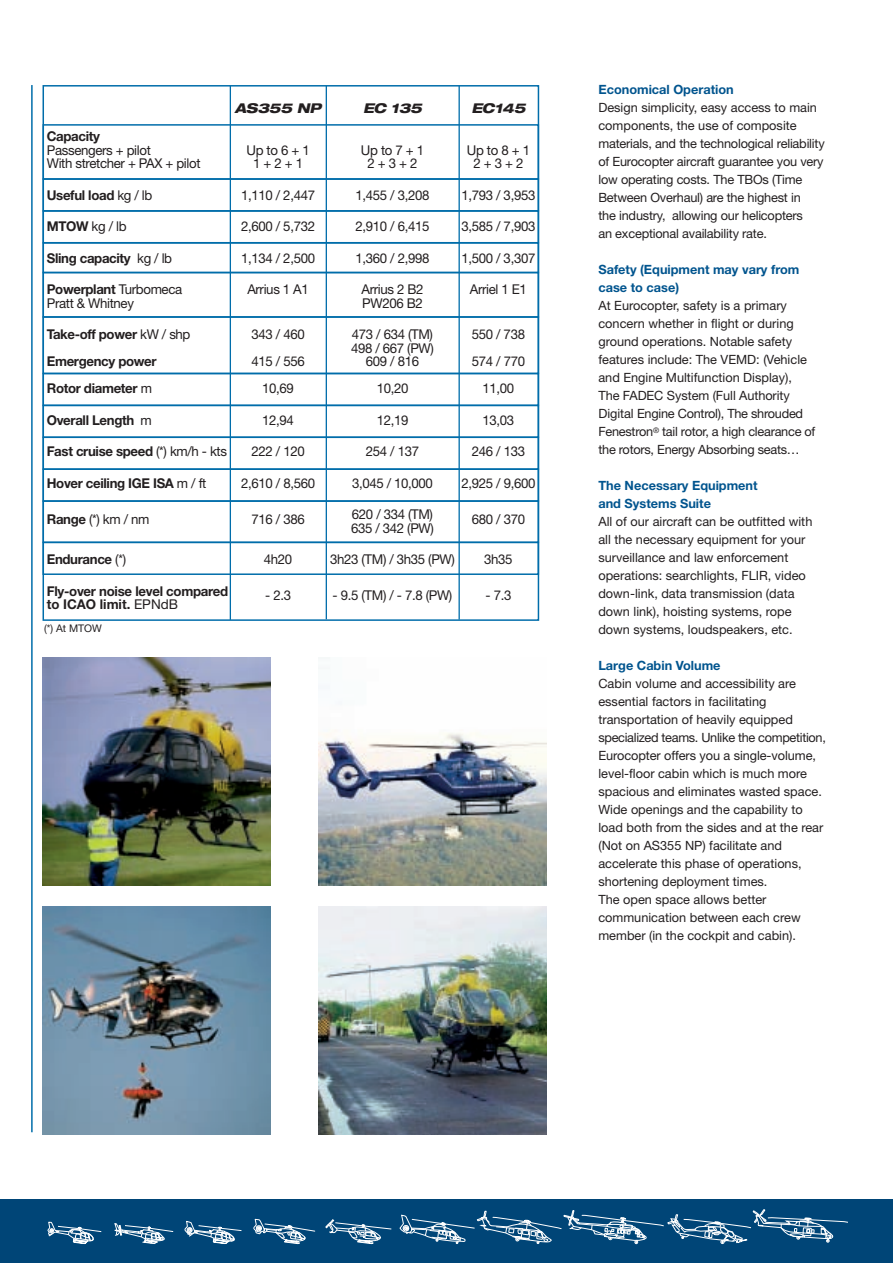
<style>
.page{position:relative;width:893px;height:1263px;background:#fff}
.page>*{position:absolute;margin:0;border:0;box-sizing:border-box;transform-origin:0 0}
.t1{font:13.5px "Helvetica Neue";letter-spacing:-.025em;color:#231f20}
.t2{font:700 13.5px "Helvetica Neue";letter-spacing:-.025em;color:#231f20}
.t3{font:italic 800 expanded 13.5px "Helvetica Neue";letter-spacing:-.02em;color:#231f20}
.t4{font:700 13.5px "Helvetica Neue";color:#231f20}
.t5{font:12.75px/18px "Helvetica Neue";color:#231f20}
.t6{font:700 12.75px/18px "Helvetica Neue";color:#00548e}
.t7{font:10.5px "Helvetica Neue";color:#231f20}
.s1{font-weight:400}
.s2{font-weight:700}
</style>
<div class="page">
<div style="left:0;top:1199px;width:893px;height:64px;background:#004577"></div>
<svg style="left:400px;top:1209px;width:448px;height:36px"></svg>
<svg style="left:325px;top:1219px;width:67px;height:25px"></svg>
<svg style="left:253px;top:1219px;width:62px;height:25px"></svg>
<svg style="left:184px;top:1221px;width:58px;height:23px"></svg>
<svg style="left:114px;top:1223px;width:60px;height:21px"></svg>
<svg style="left:48px;top:1222px;width:54px;height:22px"></svg>
<hr style="left:230px;top:86px;width:1px;height:534px;background:#006daa">
<hr style="left:326px;top:86px;width:1px;height:533px;background:#006daa">
<hr style="left:458px;top:86px;width:2px;height:534px;background:#006daa">
<div style="left:43px;top:124px;width:496px;height:56px;border:2px solid #006daa"></div>
<div style="left:43px;top:178px;width:496px;height:34px;border:2px solid #006daa"></div>
<div style="left:43px;top:210px;width:496px;height:33px;border:2px solid #006daa"></div>
<div style="left:43px;top:242px;width:496px;height:31px;border:2px solid #006daa"></div>
<div style="left:43px;top:272px;width:496px;height:46px;border:2px solid #006daa"></div>
<div style="left:43px;top:316px;width:496px;height:58px;border:2px solid #006daa"></div>
<div style="left:43px;top:373px;width:496px;height:33px;border:2px solid #006daa"></div>
<div style="left:43px;top:405px;width:496px;height:33px;border:2px solid #006daa"></div>
<div style="left:43px;top:437px;width:496px;height:33px;border:2px solid #006daa"></div>
<div style="left:43px;top:468px;width:496px;height:34px;border:2px solid #006daa"></div>
<div style="left:43px;top:500px;width:496px;height:43px;border:2px solid #006daa"></div>
<div style="left:43px;top:542px;width:496px;height:33px;border:2px solid #006daa"></div>
<img style="left:43px;top:657px;width:227px;height:228px">
<img style="left:43px;top:906px;width:227px;height:228px">
<img style="left:319px;top:730px;width:228px;height:155px">
<img style="left:319px;top:906px;width:228px;height:228px">
<hr style="left:31px;top:85px;width:2px;height:1047px;background:#006daa">
<p class="t3" style="left:235px;top:103px;width:88px">AS355 NP</p>
<p class="t3" style="left:363px;top:103px;width:60px">EC 135</p>
<p class="t3" style="left:471px;top:103px;width:56px">EC145</p>
<p class="t2" style="left:47px;top:131px;width:55px">Capacity</p>
<p class="t1" style="left:47px;top:145px;width:106px">Passengers + pilot</p>
<p class="t1" style="left:247px;top:145px;width:65px">Upto6+1</p>
<p class="t1" style="left:361px;top:145px;width:65px">Upto7+1</p>
<p class="t1" style="left:467px;top:145px;width:65px">Upto8+1</p>
<p class="t1" style="left:47px;top:158px;width:155px">With stretcher + PAX + pilot</p>
<p class="t1" style="left:253px;top:158px;width:51px">1+2+1</p>
<p class="t1" style="left:368px;top:158px;width:51px">2+3+2</p>
<p class="t1" style="left:473px;top:158px;width:51px">2+3+2</p>
<p class="t2" style="left:47px;top:190px;width:107px">Useful load <span class="s1">kg / lb</span></p>
<p class="t1" style="left:241px;top:190px;width:75px">1,110 / 2,447</p>
<p class="t1" style="left:356px;top:190px;width:75px">1,455 / 3,208</p>
<p class="t1" style="left:462px;top:190px;width:75px">1,793 / 3,953</p>
<p class="t1" style="left:47px;top:221px;width:81px"><span class="s2">MTOW</span> kg / lb</p>
<p class="t1" style="left:241px;top:221px;width:75px">2,600 / 5,732</p>
<p class="t1" style="left:356px;top:221px;width:75px">2,910 / 6,415</p>
<p class="t1" style="left:462px;top:221px;width:75px">3,585 / 7,903</p>
<p class="t2" style="left:47px;top:253px;width:127px">Sling capacity <span class="s1">kg / lb</span></p>
<p class="t1" style="left:241px;top:253px;width:75px">1,134 / 2,500</p>
<p class="t1" style="left:356px;top:253px;width:75px">1,360 / 2,998</p>
<p class="t1" style="left:462px;top:253px;width:75px">1,500 / 3,307</p>
<p class="t2" style="left:47px;top:284px;width:137px">Powerplant <span class="s1">Turbomeca</span></p>
<p class="t1" style="left:247px;top:284px;width:63px">Arrius 1 A1</p>
<p class="t1" style="left:361px;top:284px;width:64px">Arrius 2 B2</p>
<p class="t1" style="left:470px;top:284px;width:59px">Arriel 1 E1</p>
<p class="t1" style="left:47px;top:298px;width:89px">Pratt &amp; Whitney</p>
<p class="t1" style="left:362px;top:298px;width:62px">PW206 B2</p>
<p class="t2" style="left:47px;top:329px;width:145px">Take-off power <span class="s1">kW / shp</span></p>
<p class="t1" style="left:252px;top:329px;width:55px">343 / 460</p>
<p class="t1" style="left:352px;top:329px;width:83px">473 / 634 (TM)</p>
<p class="t1" style="left:472px;top:329px;width:55px">550 / 738</p>
<p class="t1" style="left:351px;top:343px;width:84px">498 / 667 (PW)</p>
<p class="t2" style="left:47px;top:356px;width:111px">Emergency power</p>
<p class="t1" style="left:252px;top:356px;width:55px">415 / 556</p>
<p class="t1" style="left:366px;top:356px;width:55px">609 / 816</p>
<p class="t1" style="left:472px;top:356px;width:55px">574 / 770</p>
<p class="t2" style="left:47px;top:383px;width:107px">Rotor diameter <span class="s1">m</span></p>
<p class="t1" style="left:262px;top:383px;width:33px">10,69</p>
<p class="t1" style="left:377px;top:383px;width:33px">10,20</p>
<p class="t1" style="left:483px;top:383px;width:33px">11,00</p>
<p class="t2" style="left:47px;top:415px;width:107px">Overall Length <span class="s1">m</span></p>
<p class="t1" style="left:262px;top:415px;width:33px">12,94</p>
<p class="t1" style="left:377px;top:415px;width:33px">12,19</p>
<p class="t1" style="left:483px;top:415px;width:33px">13,03</p>
<p class="t2" style="left:47px;top:446px;width:182px">Fast cruise speed <span class="s1">(*) km/h - kts</span></p>
<p class="t1" style="left:252px;top:446px;width:55px">222 / 120</p>
<p class="t1" style="left:366px;top:446px;width:55px">254 / 137</p>
<p class="t1" style="left:472px;top:446px;width:55px">246 / 133</p>
<p class="t2" style="left:47px;top:478px;width:161px">Hover ceiling IGE ISA <span class="s1">m / ft</span></p>
<p class="t1" style="left:241px;top:478px;width:75px">2,610 / 8,560</p>
<p class="t1" style="left:352px;top:478px;width:82px">3,045 / 10,000</p>
<p class="t1" style="left:462px;top:478px;width:75px">2,925 / 9,600</p>
<p class="t1" style="left:47px;top:514px;width:104px"><span class="s2">Range</span> (*) km / nm</p>
<p class="t1" style="left:252px;top:514px;width:55px">716 / 386</p>
<p class="t1" style="left:352px;top:509px;width:83px">620 / 334 (TM)</p>
<p class="t1" style="left:472px;top:514px;width:55px">680 / 370</p>
<p class="t1" style="left:351px;top:523px;width:84px">635 / 342 (PW)</p>
<p class="t2" style="left:47px;top:554px;width:81px">Endurance <span class="s1">(*)</span></p>
<p class="t1" style="left:264px;top:554px;width:30px">4h20</p>
<p class="t1" style="left:330px;top:554px;width:126px">3h23 (TM) / 3h35 (PW)</p>
<p class="t1" style="left:484px;top:554px;width:30px">3h35</p>
<p class="t2" style="left:47px;top:586px;width:183px">Fly-over noise level compared</p>
<p class="t1" style="left:265px;top:590px;width:27px">- 2.3</p>
<p class="t1" style="left:333px;top:590px;width:121px">- 9.5 (TM) / - 7.8 (PW)</p>
<p class="t1" style="left:486px;top:590px;width:27px">- 7.3</p>
<p class="t4" style="left:47px;top:599px;width:133px">to ICAO limit. <span class="s1">EPNdB</span></p>
<p class="t7" style="left:44px;top:624px;width:59px">(*) At MTOW</p>
<p class="t6" style="left:598px;top:82px;width:137px">Economical Operation</p>
<p class="t5" style="left:598px;top:100px;width:228px">Design simplicity, easy access to main components, the use of composite materials, and the technological reliability of Eurocopter aircraft guarantee you very low operating costs. The TBOs (Time Between Overhaul) are the highest in<br>the industry, allowing our helicopters<br>an exceptional availability rate.</p>
<p class="t6" style="left:598px;top:262px;width:202px">Safety (Equipment may vary from case to case)</p>
<p class="t5" style="left:598px;top:298px;width:218px">At Eurocopter, safety is a primary concern whether in flight or during ground operations. Notable safety features include: The VEMD: (Vehicle and Engine Multifunction Display), The FADEC System (Full Authority Digital Engine Control), The shrouded Fenestron<sup>®</sup> tail rotor, a high clearance of the rotors, Energy Absorbing seats…</p>
<p class="t6" style="left:598px;top:478px;width:161px">The Necessary Equipment and Systems Suite</p>
<p class="t5" style="left:598px;top:514px;width:215px">All of our aircraft can be outfitted with all the necessary equipment for your surveillance and law enforcement operations: searchlights, FLIR, video down-link, data transmission (data down link), hoisting systems, rope down systems, loudspeakers, etc.</p>
<p class="t6" style="left:598px;top:658px;width:124px">Large Cabin Volume</p>
<p class="t5" style="left:598px;top:676px;width:229px">Cabin volume and accessibility are essential factors in facilitating transportation of heavily equipped specialized teams. Unlike the competition, Eurocopter offers you a single-volume, level-floor cabin which is much more spacious and eliminates wasted space.<br>Wide openings and the capability to load both from the sides and at the rear (Not on AS355 NP) facilitate and accelerate this phase of operations, shortening deployment times.<br>The open space allows better communication between each crew member (in the cockpit and cabin).</p>
</div>
